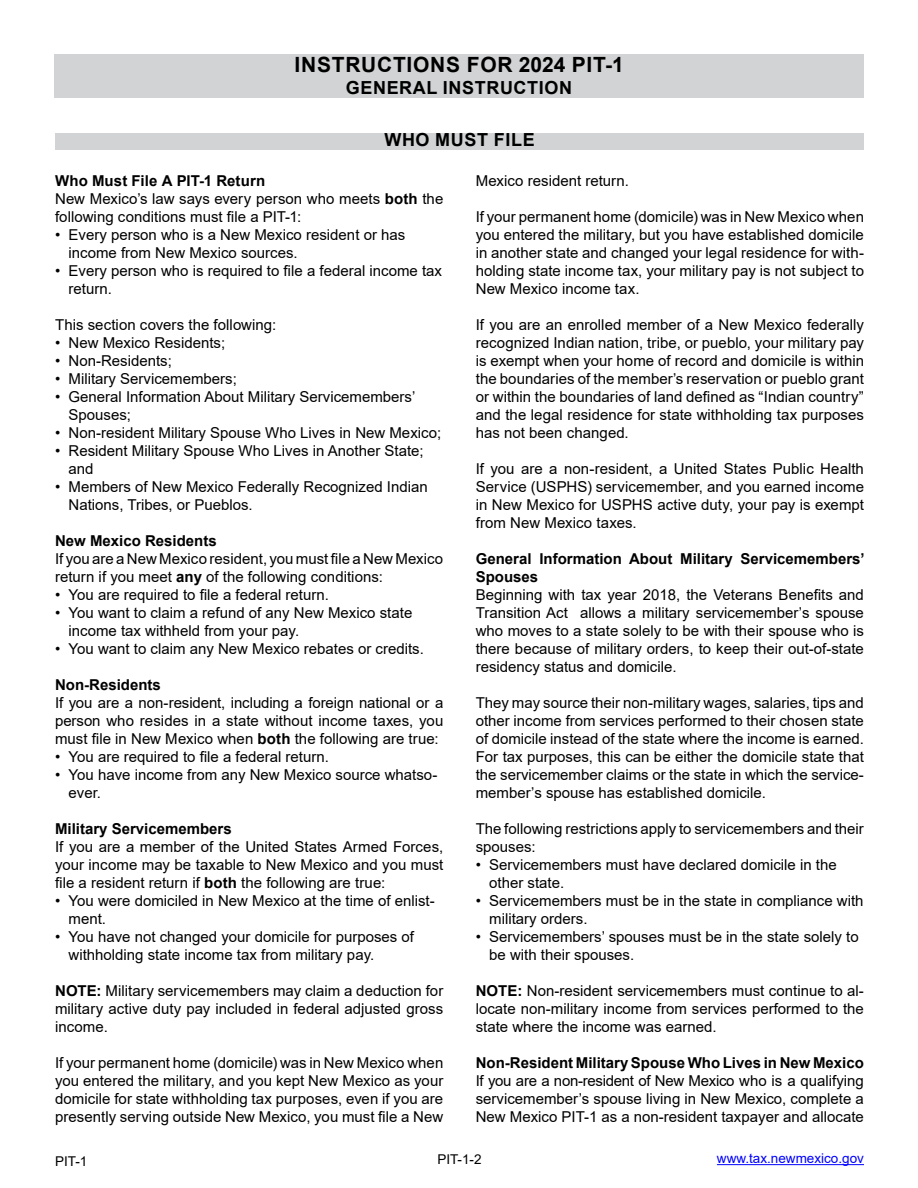
<style>
.page{position:relative;width:918px;height:1188px;background:#fff}
.page>*{position:absolute;margin:0;border:0;box-sizing:border-box;transform-origin:0 0}
.t1{font:700 21px "Arial";letter-spacing:.035em;color:#000}
.t2{font:700 18px "Arial";letter-spacing:.035em;color:#000}
.t3{font:15px/18px "Arial";color:#000}
.t4{font:700 15px/18px "Arial";color:#000}
.t5{font:13.5px "Arial";color:#00f}
.t6{font:13.5px "Arial";color:#000}
.s1{font-weight:700}
</style>
<div class="page">
<div style="left:54px;top:54px;width:810px;height:43px;background:#d1d3d4"></div>
<div style="left:55px;top:133px;width:809px;height:17px;background:#d1d3d4"></div>
<hr style="left:717px;top:1164px;width:147px;height:1px;background:#00f">
<h1 class="t1" style="left:295px;top:50px;width:331px">INSTRUCTIONS FOR 2024 PIT-1</h1>
<p class="t2" style="left:346px;top:75px;width:228px">GENERAL INSTRUCTION</p>
<p class="t2" style="left:384px;top:127px;width:152px">WHO MUST FILE</p>
<p class="t3" style="left:55px;top:171px;width:390px"><span class="s1">Who Must File A PIT-1 Return<br></span>New Mexico’s law says every person who meets <span class="s1">both</span> the following conditions must file a PIT-1:</p>
<p class="t3" style="left:69px;top:225px;width:338px;text-indent:-14px">• Every person who is a New Mexico resident or has income from New Mexico sources.</p>
<p class="t3" style="left:69px;top:261px;width:375px;text-indent:-14px">• Every person who is required to file a federal income tax return.</p>
<p class="t3" style="left:55px;top:315px;width:223px">This section covers the following:</p>
<p class="t3" style="left:55px;top:333px;width:172px">• New Mexico Residents;</p>
<p class="t3" style="left:55px;top:351px;width:118px">• Non-Residents;</p>
<p class="t3" style="left:55px;top:369px;width:183px">• Military Servicemembers;</p>
<p class="t3" style="left:69px;top:387px;width:348px;text-indent:-14px">• General Information About Military Servicemembers’<br>Spouses;</p>
<p class="t3" style="left:55px;top:423px;width:388px">• Non-resident Military Spouse Who Lives in New Mexico;</p>
<p class="t3" style="left:69px;top:441px;width:357px;text-indent:-14px">• Resident Military Spouse Who Lives in Another State; and</p>
<p class="t3" style="left:69px;top:477px;width:361px;text-indent:-14px">• Members of New Mexico Federally Recognized Indian<br>Nations, Tribes, or Pueblos.</p>
<p class="t4" style="left:55px;top:531px;width:163px">New Mexico Residents</p>
<p class="t3" style="left:55px;top:549px;width:390px">If you are a New Mexico resident, you must file a New Mexico return if you meet <span class="s1">any</span> of the following conditions:</p>
<p class="t3" style="left:55px;top:585px;width:275px">• You are required to file a federal return.</p>
<p class="t3" style="left:69px;top:603px;width:345px;text-indent:-14px">• You want to claim a refund of any New Mexico state income tax withheld from your pay.</p>
<p class="t3" style="left:55px;top:639px;width:370px">• You want to claim any New Mexico rebates or credits.</p>
<p class="t4" style="left:55px;top:675px;width:107px">Non-Residents</p>
<p class="t3" style="left:55px;top:693px;width:390px;text-align:justify">If you are a non-resident, including a foreign national or a person who resides in a state without income taxes, you must file in New Mexico when <span class="s1">both</span> the following are true:</p>
<p class="t3" style="left:55px;top:747px;width:275px">• You are required to file a federal return.</p>
<p class="t3" style="left:69px;top:765px;width:370px;text-indent:-13px">• You have income from any New Mexico source whatso&shy;ever.</p>
<p class="t4" style="left:55px;top:819px;width:178px">Military Servicemembers</p>
<p class="t3" style="left:55px;top:837px;width:390px;text-align:justify">If you are a member of the United States Armed Forces, your income may be taxable to New Mexico and you must file a resident return if <span class="s1">both</span> the following are true:</p>
<p class="t3" style="left:69px;top:891px;width:368px;text-indent:-13px">• You were domiciled in New Mexico at the time of enlist&shy;ment.</p>
<p class="t3" style="left:69px;top:927px;width:347px;text-indent:-14px">• You have not changed your domicile for purposes of withholding state income tax from military pay.</p>
<p class="t3" style="left:55px;top:981px;width:390px;text-align:justify"><span class="s1">NOTE:</span> Military servicemembers may claim a deduction for military active duty pay included in federal adjusted gross income.</p>
<p class="t3" style="left:55px;top:1053px;width:390px;text-align:justify">If your permanent home (domicile) was in New Mexico when you entered the military, and you kept New Mexico as your domicile for state withholding tax purposes, even if you are presently serving outside New Mexico, you must file a New</p>
<p class="t3" style="left:476px;top:171px;width:155px">Mexico resident return.</p>
<p class="t3" style="left:476px;top:207px;width:390px;text-align:justify">If your permanent home (domicile) was in New Mexico when you entered the military, but you have established domicile in another state and changed your legal residence for with&shy;holding state income tax, your military pay is not subject to New Mexico income tax.</p>
<p class="t3" style="left:476px;top:315px;width:390px;text-align:justify">If you are an enrolled member of a New Mexico federally recognized Indian nation, tribe, or pueblo, your military pay is exempt when your home of record and domicile is within the boundaries of the member’s reservation or pueblo grant or within the boundaries of land defined as “Indian country” and the legal residence for state withholding tax purposes has not been changed.</p>
<p class="t3" style="left:476px;top:459px;width:390px;text-align:justify">If you are a non-resident, a United States Public Health Service (USPHS) servicemember, and you earned income in New Mexico for USPHS active duty, your pay is exempt from New Mexico taxes.</p>
<p class="t4" style="left:476px;top:549px;width:391px">General Information About Military Servicemembers’<br>Spouses</p>
<p class="t3" style="left:476px;top:585px;width:390px;text-align:justify">Beginning with tax year 2018, the Veterans Benefits and Transition Act allows a military servicemember’s spouse who moves to a state solely to be with their spouse who is there because of military orders, to keep their out-of-state residency status and domicile.</p>
<p class="t3" style="left:476px;top:693px;width:390px;text-align:justify">They may source their non-military wages, salaries, tips and other income from services performed to their chosen state of domicile instead of the state where the income is earned.<br>For tax purposes, this can be either the domicile state that the servicemember claims or the state in which the service&shy;member’s spouse has established domicile.</p>
<p class="t3" style="left:476px;top:819px;width:390px">The following restrictions apply to servicemembers and their spouses:</p>
<p class="t3" style="left:489px;top:855px;width:349px;text-indent:-14px">• Servicemembers must have declared domicile in the other state.</p>
<p class="t3" style="left:489px;top:891px;width:376px;text-indent:-14px">• Servicemembers must be in the state in compliance with military orders.</p>
<p class="t3" style="left:489px;top:927px;width:371px;text-indent:-14px">• Servicemembers’ spouses must be in the state solely to be with their spouses.</p>
<p class="t3" style="left:476px;top:981px;width:390px;text-align:justify"><span class="s1">NOTE:</span> Non-resident servicemembers must continue to al&shy;locate non-military income from services performed to the state where the income was earned.</p>
<p class="t4" style="left:476px;top:1053px;width:390px">Non-Resident Military Spouse Who Lives in New Mexico</p>
<p class="t3" style="left:476px;top:1071px;width:390px;text-align:justify">If you are a non-resident of New Mexico who is a qualifying servicemember’s spouse living in New Mexico, complete a New Mexico PIT-1 as a non-resident taxpayer and allocate</p>
<p class="t6" style="left:55px;top:1152px;width:34px">PIT-1</p>
<p class="t6" style="left:437px;top:1150px;width:46px">PIT-1-2</p>
<p class="t5" style="left:717px;top:1149px;width:149px">www.tax.newmexico.gov</p>
</div>
